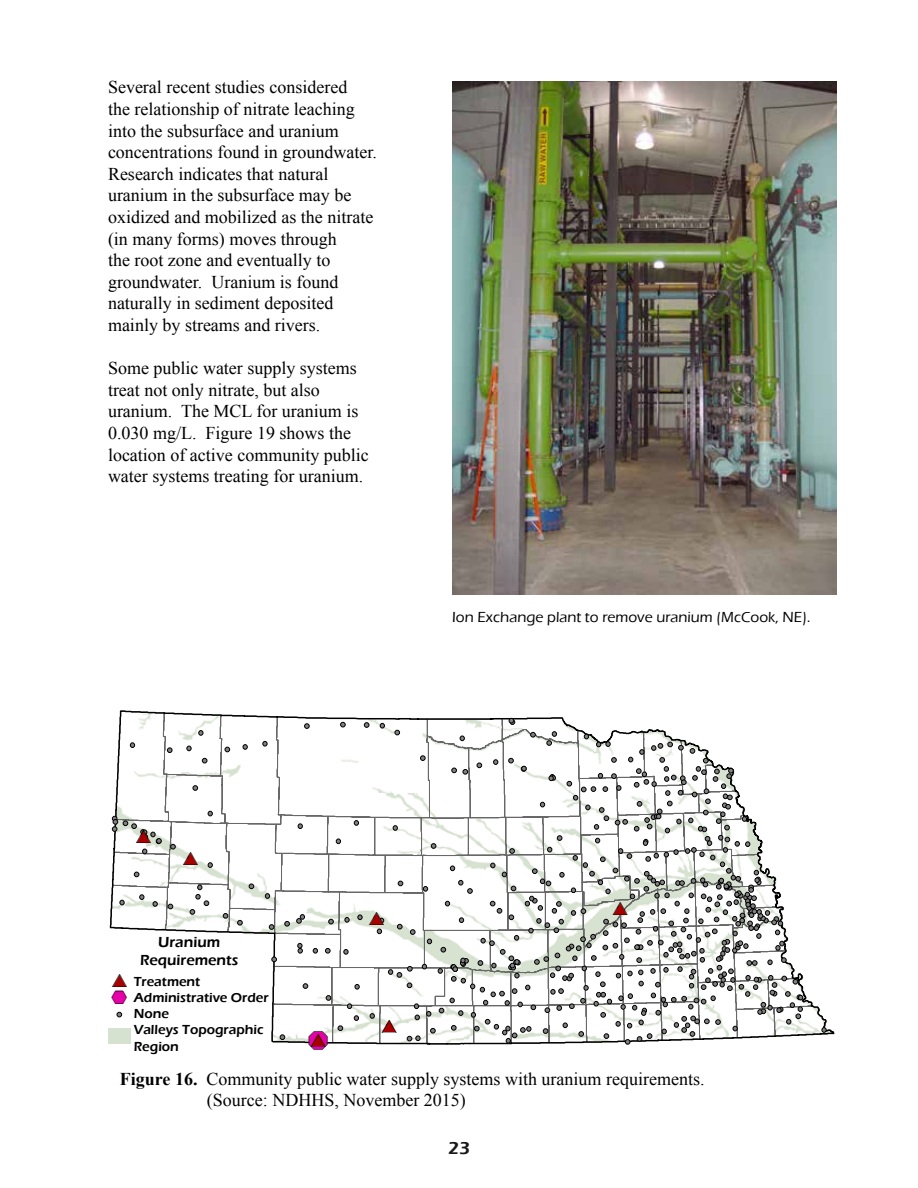
<style>
.page{position:relative;width:918px;height:1188px;background:#fff}
.page>*{position:absolute;margin:0;border:0;box-sizing:border-box;transform-origin:0 0}
.t1{font:27px "ESRI Default Marker";color:#e600a9}
.t2{font:22.35px "ESRI Default Marker";color:#a80000}
.t3{font:22.35px/20.9px "ESRI Default Marker";color:#000}
.t4{font:18px/21.6px "Times New Roman";color:#000}
.t5{font:600 18px "Eras ITC";color:#1a1a1a}
.t6{font:500 15px "Eras ITC";color:#000}
.t7{font:600 15px/18px "Eras ITC";color:#000;text-align:center}
.t8{font:600 13.5px/16.2px "Eras ITC";color:#000}
.s1{color:#000}
.s2{color:#e600a9}
.s3{color:#e69800}
.s4{color:#a80000}
.s5{font-weight:700}
</style>
<div class="page">
<img style="left:452px;top:81px;width:385px;height:513px">
<svg style="left:109px;top:710px;width:726px;height:335px"></svg>
<svg style="left:199px;top:730px;width:4px;height:5px"></svg>
<svg style="left:167px;top:748px;width:5px;height:5px"></svg>
<svg style="left:130px;top:743px;width:5px;height:5px"></svg>
<svg style="left:187px;top:746px;width:4px;height:5px"></svg>
<svg style="left:193px;top:785px;width:5px;height:6px"></svg>
<svg style="left:153px;top:901px;width:5px;height:5px"></svg>
<svg style="left:280px;top:1035px;width:5px;height:5px"></svg>
<svg style="left:272px;top:957px;width:5px;height:5px"></svg>
<svg style="left:265px;top:894px;width:5px;height:5px"></svg>
<svg style="left:168px;top:904px;width:5px;height:5px"></svg>
<svg style="left:120px;top:900px;width:4px;height:5px"></svg>
<svg style="left:188px;top:856px;width:4px;height:5px"></svg>
<svg style="left:243px;top:744px;width:5px;height:5px"></svg>
<svg style="left:269px;top:924px;width:5px;height:6px"></svg>
<svg style="left:249px;top:884px;width:5px;height:5px"></svg>
<svg style="left:822px;top:1027px;width:4px;height:6px"></svg>
<svg style="left:170px;top:844px;width:6px;height:5px"></svg>
<svg style="left:237px;top:920px;width:5px;height:5px"></svg>
<svg style="left:208px;top:811px;width:5px;height:5px"></svg>
<svg style="left:140px;top:895px;width:4px;height:5px"></svg>
<svg style="left:190px;top:885px;width:19px;height:29px"></svg>
<svg style="left:263px;top:741px;width:4px;height:5px"></svg>
<svg style="left:225px;top:747px;width:5px;height:5px"></svg>
<svg style="left:134px;top:872px;width:5px;height:5px"></svg>
<svg style="left:223px;top:913px;width:5px;height:5px"></svg>
<svg style="left:112px;top:816px;width:49px;height:38px"></svg>
<svg style="left:202px;top:758px;width:5px;height:5px"></svg>
<svg style="left:285px;top:921px;width:5px;height:5px"></svg>
<svg style="left:208px;top:863px;width:5px;height:5px"></svg>
<svg style="left:296px;top:718px;width:507px;height:326px"></svg>
<div style="left:108px;top:937px;width:162px;height:33px;background:#fff"></div>
<svg style="left:117px;top:1012px;width:5px;height:5px"></svg>
<div style="left:108px;top:1028px;width:23px;height:15px;background:#d6e2d0"></div>
<p class="t4" style="left:108px;top:76px;width:270px">Several recent studies considered<br>the relationship of nitrate leaching into the subsurface and uranium concentrations found in groundwater.<br>Research indicates that natural uranium in the subsurface may be oxidized and mobilized as the nitrate (in many forms) moves through<br>the root zone and eventually to groundwater. Uranium is found naturally in sediment deposited mainly by streams and rivers.</p>
<p class="t4" style="left:108px;top:357px;width:262px">Some public water supply systems treat not only nitrate, but also uranium. The MCL for uranium is 0.030 mg/L. Figure 19 shows the location of active community public water systems treating for uranium.</p>
<p class="t6" style="left:452px;top:609px;width:360px">Ion Exchange plant to remove uranium (McCook, NE).</p>
<p class="t2" style="left:136px;top:822px;width:17px">#<span class="s1">*</span></p>
<p class="t2" style="left:183px;top:844px;width:17px">#<span class="s1">*</span></p>
<p class="t7" style="left:140px;top:933px;width:100px">Uranium<br>Requirements</p>
<p class="t8" style="left:134px;top:973px;width:136px">Treatment<br>Administrative Order<br>None<br>Valleys Topographic<br>Region</p>
<p class="t3" style="left:112px;top:963px;width:17px;line-height:21.6px"><span class="s2">%</span>, <span class="s3">^</span>_</p>
<p class="t3" style="left:112px;top:965px;width:17px"><span class="s4">#</span>* <span class="s2">%</span>,</p>
<p class="t3" style="left:112px;top:969px;width:17px"><span class="s4">#</span>* <span class="s2">%</span>,</p>
<h1 class="t1" style="left:309px;top:1025px;width:20px">&amp;<span class="s1">-</span></h1>
<p class="t2" style="left:311px;top:1026px;width:17px">#<span class="s1">*</span></p>
<p class="t2" style="left:369px;top:904px;width:17px">#<span class="s1">*</span></p>
<p class="t2" style="left:381px;top:1012px;width:17px">#<span class="s1">*</span></p>
<p class="t2" style="left:613px;top:894px;width:17px">#<span class="s1">*</span></p>
<p class="t4" style="left:207px;top:1068px;width:499px;text-indent:-87px"><span class="s5">Figure 16.</span> Community public water supply systems with uranium requirements. (Source: NDHHS, November 2015)</p>
<p class="t5" style="left:448px;top:1138px;width:23px">23</p>
</div>
